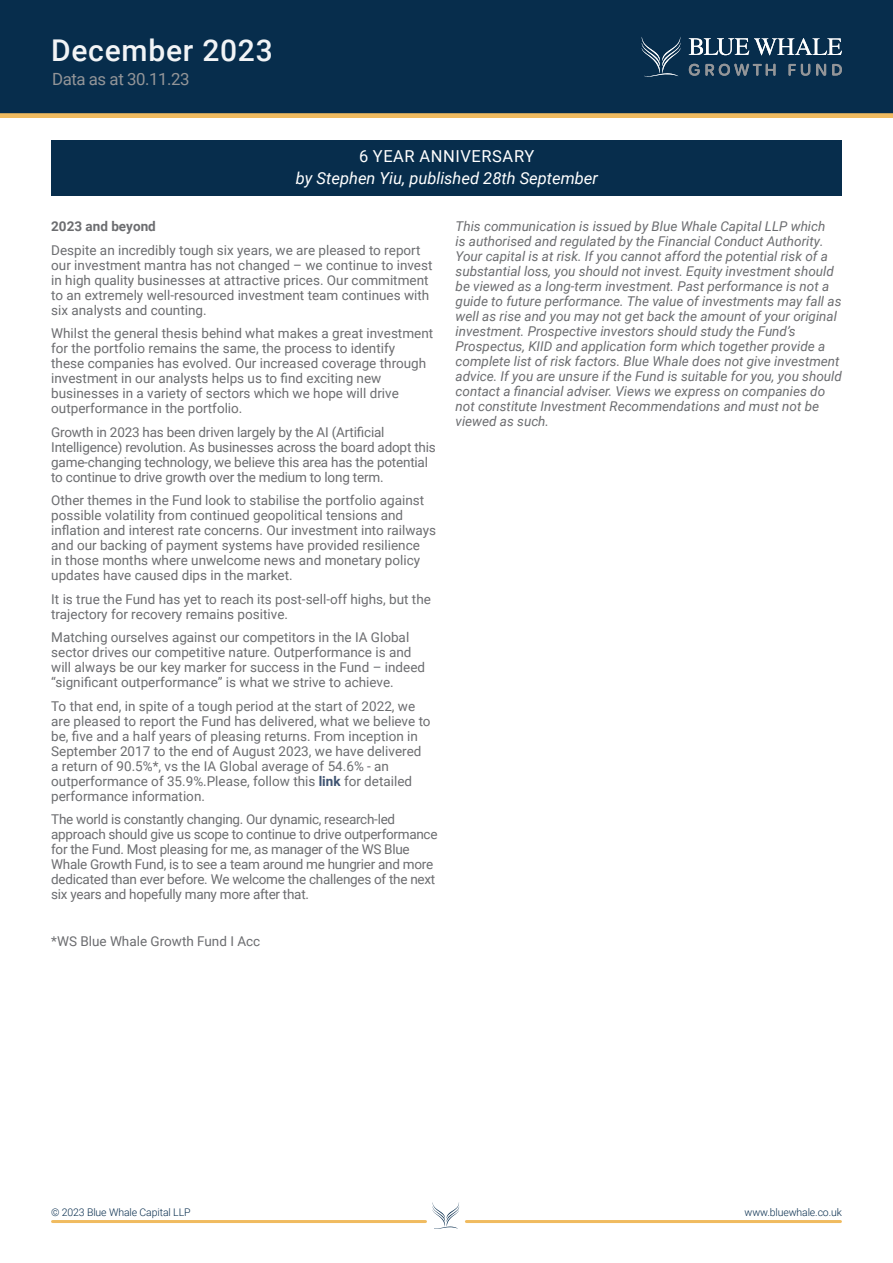
<style>
.page{position:relative;width:893px;height:1263px;background:#fff}
.page>*{position:absolute;margin:0;border:0;box-sizing:border-box;transform-origin:0 0}
.t1{font:500 30px "Roboto";letter-spacing:.025em;color:#f2f4f6}
.t2{font:16.8px "Roboto";letter-spacing:-.025em;color:#939598}
.t3{font:italic 16.5px/22.5px "Roboto";color:#fff;text-align:center}
.Paragraph_Style_6{font:13.5px/15px "Roboto";color:#6c6d70}
.Paragraph_Style_6-2{font:italic 13.5px/15px "Roboto";color:#6c6d70}
.Paragraph_Style_6-3{font:13.5px/15px "Roboto";letter-spacing:-.02em;color:#6c6d70}
.Paragraph_Style_6-4{font:700 13.5px "Roboto";color:#6c6d70}
.t4{font:300 10.5px "Roboto";letter-spacing:-.01em;color:#052b4c}
.s1{font-style:normal}
.s2{font-weight:700;color:#3f5371}
</style>
<div class="page">
<div style="left:0;top:0;width:893px;height:116px;background:#072d4c"></div>
<svg style="left:433px;top:1202px;width:26px;height:27px"></svg>
<hr style="left:53px;top:1220px;width:372px;height:3px;background:#f0bb60">
<hr style="left:466px;top:1220px;width:374px;height:3px;background:#f0bb60">
<div style="left:0;top:113px;width:893px;height:5px;background:#f0bb60"></div>
<svg style="left:642px;top:38px;width:38px;height:39px"></svg>
<svg style="left:689px;top:38px;width:153px;height:17px"></svg>
<svg style="left:689px;top:64px;width:86px;height:12px"></svg>
<svg style="left:789px;top:64px;width:21px;height:12px"></svg>
<svg style="left:816px;top:64px;width:10px;height:12px"></svg>
<svg style="left:832px;top:64px;width:10px;height:12px"></svg>
<div style="left:51px;top:140px;width:791px;height:56px;background:#072d4c"></div>
<p class="t1" style="left:51px;top:29px;width:223px">December 2023</p>
<p class="t2" style="left:52px;top:67px;width:139px">Data as at 30.11.23</p>
<p class="t3" style="left:296px;top:144px;width:304px"><span class="s1">6 YEAR ANNIVERSARY<br></span>by Stephen Yiu, published 28th September</p>
<p class="Paragraph_Style_6-4" style="left:51px;top:217px;width:106px">2023 and beyond</p>
<p class="Paragraph_Style_6" style="left:51px;top:242px;width:383px">Despite an incredibly tough six years, we are pleased to report our investment mantra has not changed – we continue to invest in high quality businesses at attractive prices. Our commitment to an extremely well-resourced investment team continues with six analysts and counting.</p>
<p class="Paragraph_Style_6" style="left:51px;top:325px;width:383px">Whilst the general thesis behind what makes a great investment for the portfolio remains the same, the process to identify<br>these companies has evolved. Our increased coverage through investment in our analysts helps us to find exciting new businesses in a variety of sectors which we hope will drive outperformance in the portfolio.</p>
<p class="Paragraph_Style_6" style="left:51px;top:424px;width:386px">Growth in 2023 has been driven largely by the AI (Artificial Intelligence) revolution. As businesses across the board adopt this game-changing technology, we believe this area has the potential to continue to drive growth over the medium to long term.</p>
<p class="Paragraph_Style_6" style="left:51px;top:492px;width:386px">Other themes in the Fund look to stabilise the portfolio against possible volatility from continued geopolitical tensions and inflation and interest rate concerns. Our investment into railways and our backing of payment systems have provided resilience<br>in those months where unwelcome news and monetary policy updates have caused dips in the market.</p>
<p class="Paragraph_Style_6" style="left:51px;top:591px;width:381px">It is true the Fund has yet to reach its post-sell-off highs, but the trajectory for recovery remains positive.</p>
<p class="Paragraph_Style_6" style="left:51px;top:629px;width:375px">Matching ourselves against our competitors in the IA Global sector drives our competitive nature. Outperformance is and will always be our key marker for success in the Fund – indeed “significant outperformance” is what we strive to achieve.</p>
<p class="Paragraph_Style_6" style="left:51px;top:698px;width:381px">To that end, in spite of a tough period at the start of 2022, we are pleased to report the Fund has delivered, what we believe to be, five and a half years of pleasing returns. From inception in September 2017 to the end of August 2023, we have delivered a return of 90.5%*, vs the IA Global average of 54.6% - an outperformance of 35.9%.Please, follow this <span class="s2">link</span> for detailed performance information.</p>
<p class="Paragraph_Style_6-3" style="left:51px;top:811px;width:388px">The world is constantly changing. Our dynamic, research-led approach should give us scope to continue to drive outperformance for the Fund. Most pleasing for me, as manager of the WS Blue Whale Growth Fund, is to see a team around me hungrier and more dedicated than ever before. We welcome the challenges of the next six years and hopefully many more after that.</p>
<p class="Paragraph_Style_6" style="left:51px;top:933px;width:211px">*WS Blue Whale Growth Fund I Acc</p>
<p class="Paragraph_Style_6-2" style="left:456px;top:218px;width:388px">This communication is issued by Blue Whale Capital LLP which<br>is authorised and regulated by the Financial Conduct Authority.<br>Your capital is at risk. If you cannot afford the potential risk of a substantial loss, you should not invest. Equity investment should be viewed as a long-term investment. Past performance is not a guide to future performance. The value of investments may fall as well as rise and you may not get back the amount of your original investment. Prospective investors should study the Fund’s Prospectus, KIID and application form which together provide a complete list of risk factors. Blue Whale does not give investment advice. If you are unsure if the Fund is suitable for you, you should contact a financial adviser. Views we express on companies do not constitute Investment Recommendations and must not be viewed as such.</p>
<p class="t4" style="left:51px;top:1204px;width:141px">© 2023 Blue Whale Capital LLP</p>
<p class="t4" style="left:745px;top:1204px;width:99px">www.bluewhale.co.uk</p>
</div>
